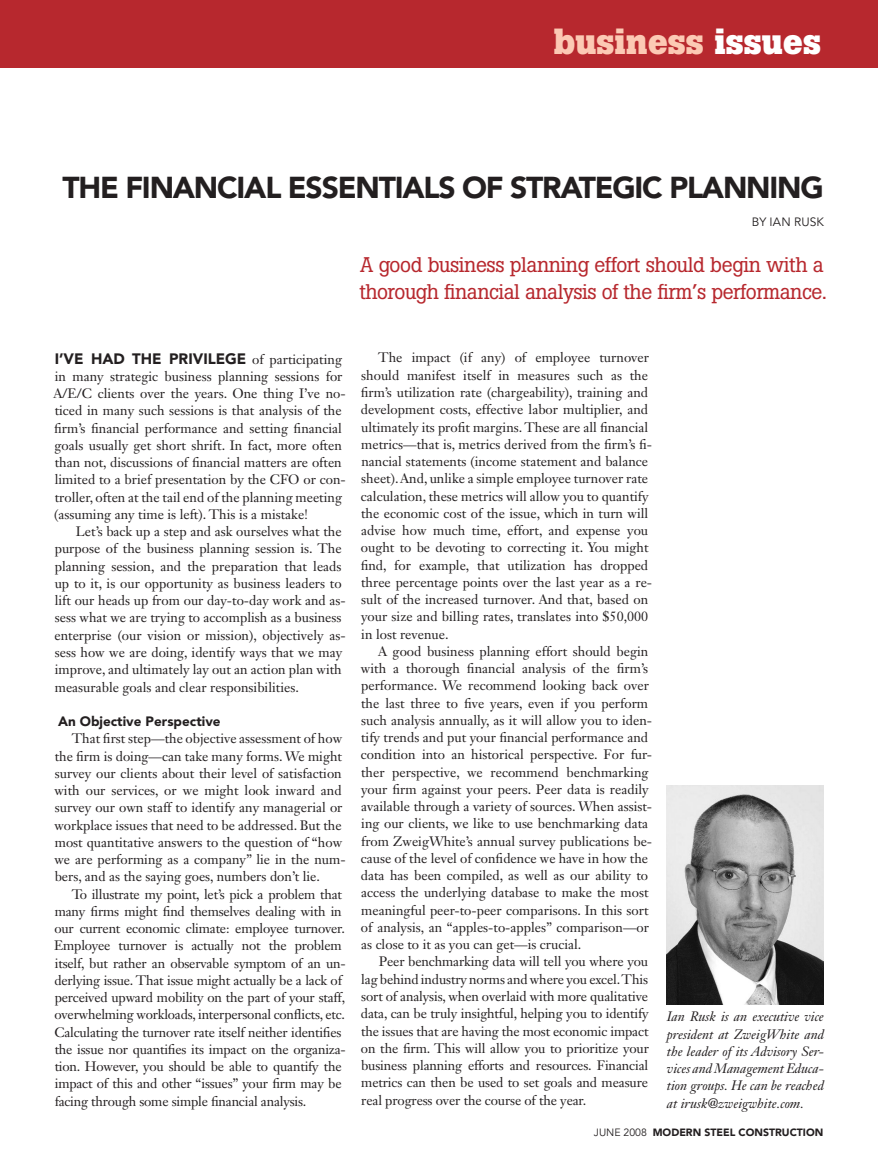
<style>
.page{position:relative;width:878px;height:1175px;background:#fff}
.page>*{position:absolute;margin:0;border:0;box-sizing:border-box;transform-origin:0 0}
.Edit_Normal{font:700 36px "Boton";color:#fcc9b4}
.t1{font:900 30px "Avenir LT Std";letter-spacing:-.04em;color:#231f20}
.E_Deck{font:21px/27px "Boton";letter-spacing:-.02em;color:#b7282e}
.E_Article_Lede{font:900 15px "Avenir LT Std";color:#231f20}
.E_Article_Text{font:13.5px/17.2px "Janson Text LT Std";color:#231f20}
.E_Article_Lede-2{font:13.5px/17.2px "Janson Text LT Std";color:#231f20}
.E_Author_Bio{font:italic 13.5px/17.2px "Janson Text LT Std";color:#231f20;text-align:justify}
.E_Article_Subheads{font:900 13.5px "Avenir LT Std";color:#231f20}
.E_Article_Byline{font:12px "Avenir LT Std";letter-spacing:.01em;color:#231f20}
.t2{font:900 10.5px "Avenir LT Std";color:#231f20}
.s1{color:#fff}
.s2{font-family:"Janson Text LT Std";font-weight:400;font-size:13.5px}
.s3{font-weight:400}
</style>
<div class="page">
<div style="left:0;top:0;width:878px;height:67px;background:#b7282e"></div>
<img style="left:666px;top:785px;width:158px;height:219px">
<p class="Edit_Normal" style="left:554px;top:20px;width:268px">business <span class="s1">issues</span></p>
<p class="t1" style="left:62px;top:170px;width:260px">THE FINANCIAL ESSENTI</p>
<p class="t1" style="left:402px;top:170px;width:341px">ALS OF STRATEGIC PLANNIN</p>
<p class="t1" style="left:800px;top:170px;width:25px">G</p>
<p class="E_Article_Byline" style="left:751px;top:215px;width:74px">BY IAN RUSK</p>
<p class="E_Deck" style="left:359px;top:251px;width:469px">A good business planning effort should begin with a thorough financial analysis of the firm’s performance.</p>
<p class="E_Article_Lede" style="left:55px;top:349px;width:289px">I’VE HAD THE PRIVILEGE <span class="s2">of participating</span></p>
<p class="E_Article_Lede-2" style="left:54px;top:367px;width:294px">in many strategic business planning sessions for A/E/C clients over the years. One thing I’ve no&shy;ticed in many such sessions is that analysis of the firm’s financial performance and setting financial goals usually get short shrift. In fact, more often than not, discussions of financial matters are often limited to a brief presentation by the CFO or con&shy;troller, often at the tail end of the planning meeting (assuming any time is left). This is a mistake!</p>
<p class="E_Article_Text" style="left:54px;top:523px;width:293px;text-indent:21px">Let’s back up a step and ask ourselves what the purpose of the business planning session is. The planning session, and the preparation that leads up to it, is our opportunity as business leaders to lift our heads up from our day-to-day work and as&shy;sess what we are trying to accomplish as a business enterprise (our vision or mission), objectively as&shy;sess how we are doing, identify ways that we may improve, and ultimately lay out an action plan with measurable goals and clear responsibilities.</p>
<p class="E_Article_Subheads" style="left:54px;top:713px;width:168px">AN OBJECTIVE PERSPECTIVE</p>
<p class="E_Article_Text" style="left:54px;top:730px;width:293px;text-indent:17px">That first step—the objective assessment of how the firm is doing—can take many forms. We might survey our clients about their level of satisfaction with our services, or we might look inward and survey our own staff to identify any managerial or workplace issues that need to be addressed. But the most quantitative answers to the question of “how we are performing as a company” lie in the num&shy;bers, and as the saying goes, numbers don’t lie.</p>
<p class="E_Article_Text" style="left:54px;top:885px;width:293px;text-indent:18px">To illustrate my point, let’s pick a problem that many firms might find themselves dealing with in our current economic climate: employee turnover.<br>Employee turnover is actually not the problem itself, but rather an observable symptom of an un&shy;derlying issue. That issue might actually be a lack of perceived upward mobility on the part of your staff, overwhelming workloads, interpersonal conflicts, etc.<br>Calculating the turnover rate itself neither identifies the issue nor quantifies its impact on the organiza&shy;tion. However, you should be able to quantify the impact of this and other “issues” your firm may be facing through some simple financial analysis.</p>
<p class="E_Article_Text" style="left:360px;top:349px;width:293px;text-indent:18px">The impact (if any) of employee turnover should manifest itself in measures such as the firm’s utilization rate (chargeability), training and development costs, effective labor multiplier, and ultimately its profit margins. These are all financial metrics—that is, metrics derived from the firm’s fi&shy;nancial statements (income statement and balance sheet). And, unlike a simple employee turnover rate calculation, these metrics will allow you to quantify the economic cost of the issue, which in turn will advise how much time, effort, and expense you ought to be devoting to correcting it. You might find, for example, that utilization has dropped three percentage points over the last year as a re&shy;sult of the increased turnover. And that, based on your size and billing rates, translates into $50,000 in lost revenue.</p>
<p class="E_Article_Text" style="left:361px;top:642px;width:293px;text-indent:17px">A good business planning effort should begin with a thorough financial analysis of the firm’s performance. We recommend looking back over the last three to five years, even if you perform such analysis annually, as it will allow you to iden&shy;tify trends and put your financial performance and condition into an historical perspective. For fur&shy;ther perspective, we recommend benchmarking your firm against your peers. Peer data is readily available through a variety of sources. When assist&shy;ing our clients, we like to use benchmarking data from ZweigWhite’s annual survey publications be&shy;cause of the level of confidence we have in how the data has been compiled, as well as our ability to access the underlying database to make the most meaningful peer-to-peer comparisons. In this sort of analysis, an “apples-to-apples” comparison—or as close to it as you can get—is crucial.</p>
<p class="E_Article_Text" style="left:361px;top:953px;width:289px;text-align:justify;text-indent:18px">Peer benchmarking data will tell you where you lag behind industry norms and where you excel. This sort of analysis, when overlaid with more qualitative data, can be truly insightful, helping you to identify the issues that are having the most economic impact on the firm. This will allow you to prioritize your business planning efforts and resources. Financial metrics can then be used to set goals and measure real progress over the course of the year.</p>
<p class="E_Author_Bio" style="left:666px;top:1008px;width:159px">Ian Rusk is an executive vice president at ZweigWhite and the leader of its Advisory Ser&shy;vices and Management Educa&shy;tion groups. He can be reached at irusk@zweigwhite.com.</p>
<p class="t2" style="left:594px;top:1125px;width:231px"><span class="s3">JUNE 2008</span> MODERN STEEL CONSTRUCTION</p>
</div>
